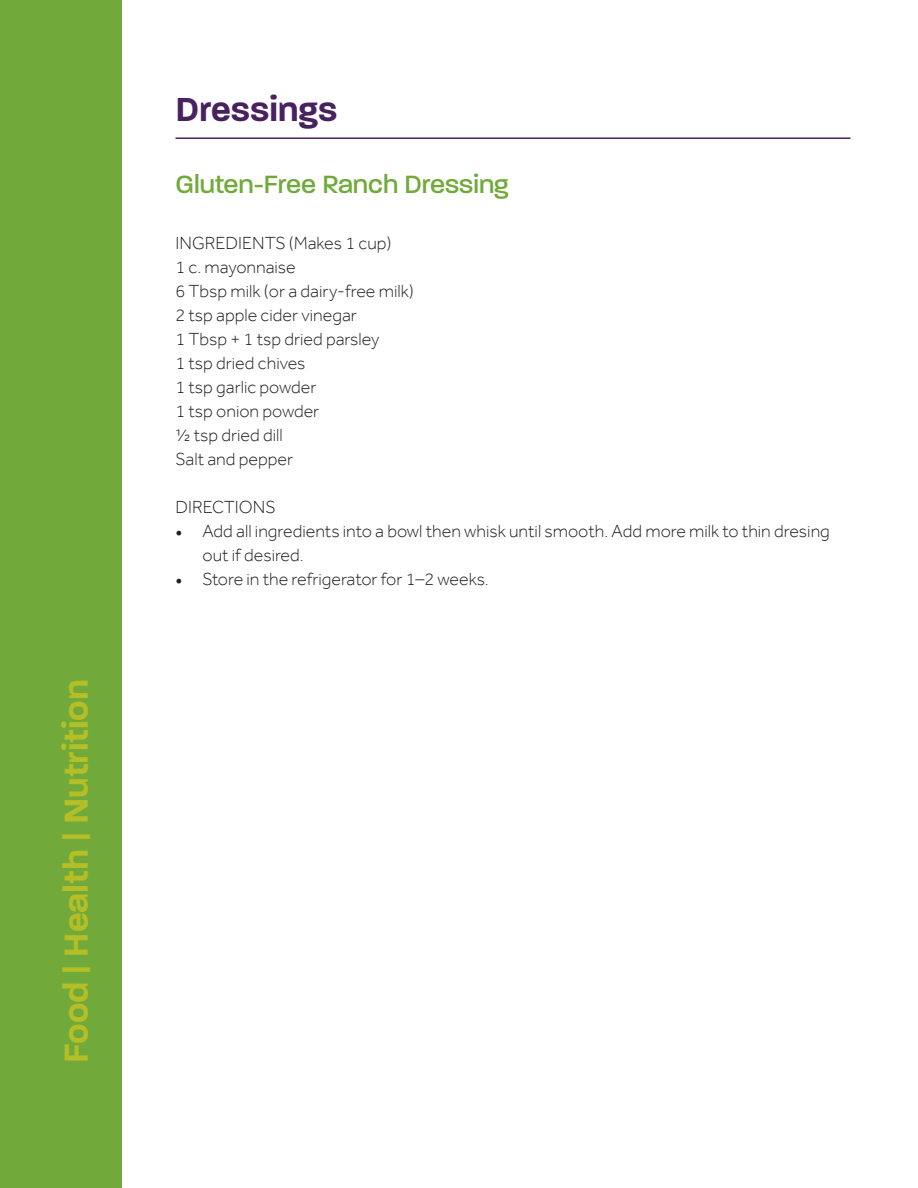
<style>
.page{position:relative;width:918px;height:1188px;background:#fff}
.page>*{position:absolute;margin:0;border:0;box-sizing:border-box;transform-origin:0 0}
.t1{font:600 36px "Paralucent";color:#b4be27}
.t2{font:600 36px "Paralucent";color:#48215f}
.t3{font:500 27px "Paralucent";color:#71aa3b}
.t4{font:300 18px/24px "Effra";color:#231f20}
.s1{font-family:"Minion Pro";font-weight:400}
</style>
<div class="page">
<div style="left:0;top:0;width:122px;height:1188px;background:#71aa3b"></div>
<hr style="left:176px;top:137px;width:674px;height:2px;background:#48215f">
<h1 class="t1" style="left:54px;top:1063px;width:385px;rotate:-90deg">Food | Health | Nutrition</h1>
<p class="t2" style="left:176px;top:88px;width:164px">Dressings</p>
<p class="t3" style="left:176px;top:168px;width:335px">Gluten-Free Ranch Dressing</p>
<p class="t4" style="left:176px;top:231px;width:218px">INGREDIENTS (Makes 1 cup)</p>
<p class="t4" style="left:176px;top:255px;width:122px">1 c. mayonnaise</p>
<p class="t4" style="left:176px;top:279px;width:240px">6 Tbsp milk (or a dairy-free milk)</p>
<p class="t4" style="left:176px;top:303px;width:183px">2 tsp apple cider vinegar</p>
<p class="t4" style="left:176px;top:327px;width:205px">1 Tbsp + 1 tsp dried parsley</p>
<p class="t4" style="left:176px;top:351px;width:132px">1 tsp dried chives</p>
<p class="t4" style="left:176px;top:375px;width:143px">1 tsp garlic powder</p>
<p class="t4" style="left:176px;top:399px;width:145px">1 tsp onion powder</p>
<p class="t4" style="left:176px;top:423px;width:109px">1/2 tsp dried dill</p>
<p class="t4" style="left:176px;top:447px;width:119px">Salt and pepper</p>
<p class="t4" style="left:176px;top:495px;width:102px">DIRECTIONS</p>
<p class="t4" style="left:202px;top:519px;width:629px;text-indent:-27px"><span class="s1">•</span> Add all ingredients into a bowl then whisk until smooth. Add more milk to thin dresing out if desired.</p>
<p class="t4" style="left:176px;top:567px;width:315px"><span class="s1">•</span> Store in the refrigerator for 1–2 weeks.</p>
</div>
